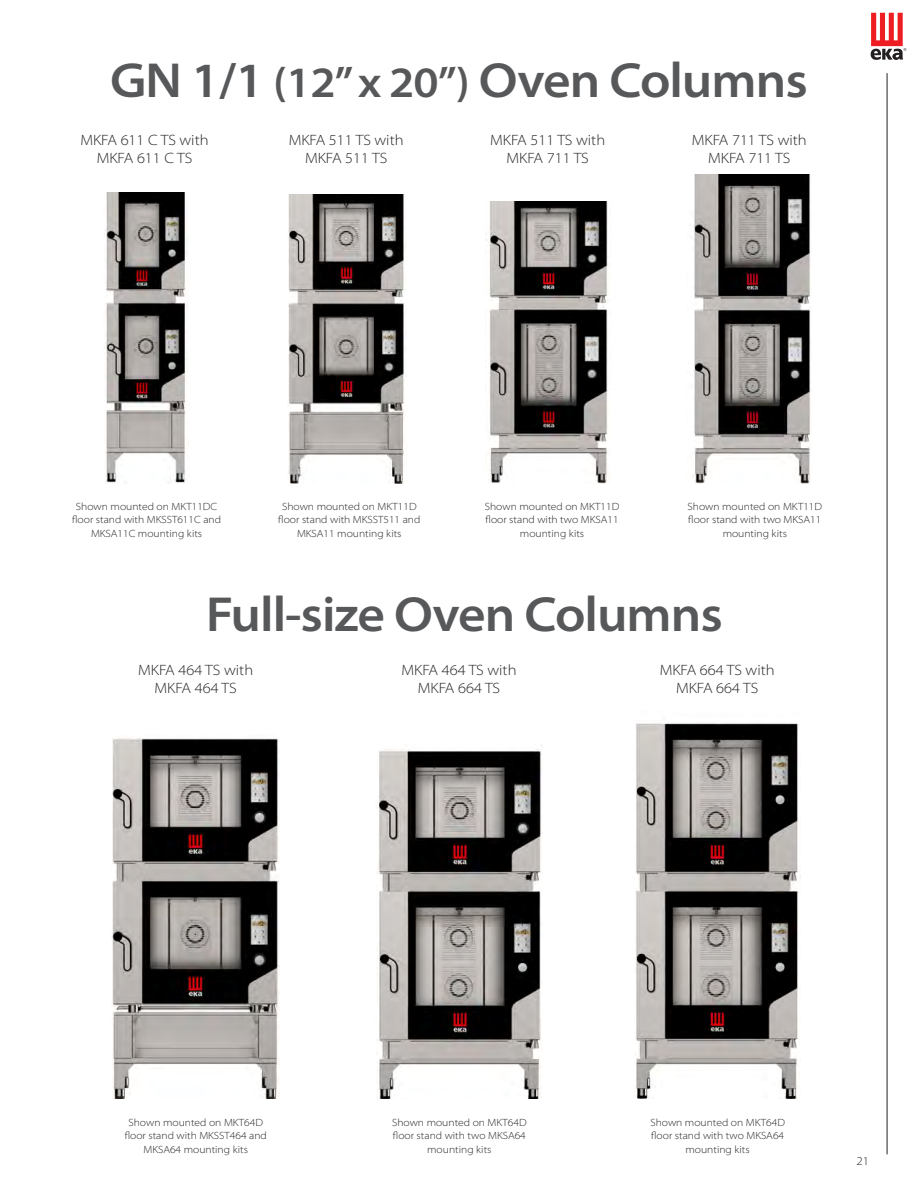
<style>
.page{position:relative;width:918px;height:1188px;background:#fff}
.page>*{position:absolute;margin:0;border:0;box-sizing:border-box;transform-origin:0 0}
.t1{font:600 semi-expanded 49.5px "Myriad Pro";letter-spacing:-.02em;color:#57585a}
.t2{font:300 semi-expanded 15px "Myriad Pro";color:#231f20}
.t3{font:300 semi-expanded 12px "Myriad Pro";color:#231f20}
.t4{font:300 semi-expanded 10.5px/13.5px "Myriad Pro";color:#231f20;text-align:center}
.s1{font-size:43.5px}
</style>
<div class="page">
<img style="left:111px;top:738px;width:168px;height:361px">
<img style="left:377px;top:749px;width:165px;height:350px">
<img style="left:635px;top:723px;width:164px;height:376px">
<img style="left:104px;top:193px;width:84px;height:291px">
<img style="left:288px;top:194px;width:118px;height:290px">
<img style="left:485px;top:201px;width:123px;height:283px">
<img style="left:692px;top:175px;width:119px;height:309px">
<svg style="left:871px;top:13px;width:35px;height:47px"></svg>
<hr style="left:887px;top:73px;width:1px;height:1081px;background:#231f20">
<p class="t1" style="left:110px;top:48px;width:699px">GN 1/1 <span class="s1">(12” x 20”)</span> Oven Columns</p>
<p class="t2" style="left:80px;top:131px;width:130px">MKFA 611 C TS with</p>
<p class="t2" style="left:97px;top:149px;width:97px">MKFA 611 C TS</p>
<p class="t2" style="left:289px;top:131px;width:116px">MKFA 511 TS with</p>
<p class="t2" style="left:305px;top:149px;width:84px">MKFA 511 TS</p>
<p class="t2" style="left:490px;top:131px;width:116px">MKFA 511 TS with</p>
<p class="t2" style="left:507px;top:149px;width:84px">MKFA 711 TS</p>
<p class="t2" style="left:692px;top:131px;width:116px">MKFA 711 TS with</p>
<p class="t2" style="left:708px;top:149px;width:84px">MKFA 711 TS</p>
<p class="t4" style="left:72px;top:499px;width:150px">Shown mounted on MKT11DC floor stand with MKSST611C and<br>MKSA11C mounting kits</p>
<p class="t4" style="left:278px;top:499px;width:144px">Shown mounted on MKT11D floor stand with MKSST511 and<br>MKSA11 mounting kits</p>
<p class="t4" style="left:485px;top:500px;width:136px">Shown mounted on MKT11D floor stand with two MKSA11 mounting kits</p>
<p class="t4" style="left:688px;top:500px;width:136px">Shown mounted on MKT11D floor stand with two MKSA11 mounting kits</p>
<p class="t1" style="left:206px;top:582px;width:518px">Full-size Oven Columns</p>
<p class="t2" style="left:138px;top:661px;width:116px">MKFA 464 TS with</p>
<p class="t2" style="left:155px;top:679px;width:84px">MKFA 464 TS</p>
<p class="t2" style="left:402px;top:661px;width:116px">MKFA 464 TS with</p>
<p class="t2" style="left:418px;top:679px;width:84px">MKFA 664 TS</p>
<p class="t2" style="left:660px;top:661px;width:116px">MKFA 664 TS with</p>
<p class="t2" style="left:676px;top:679px;width:84px">MKFA 664 TS</p>
<p class="t4" style="left:125px;top:1116px;width:144px">Shown mounted on MKT64D floor stand with MKSST464 and<br>MKSA64 mounting kits</p>
<p class="t4" style="left:392px;top:1116px;width:136px">Shown mounted on MKT64D floor stand with two MKSA64 mounting kits</p>
<p class="t4" style="left:650px;top:1116px;width:136px">Shown mounted on MKT64D floor stand with two MKSA64 mounting kits</p>
<p class="t3" style="left:856px;top:1153px;width:14px">21</p>
</div>
